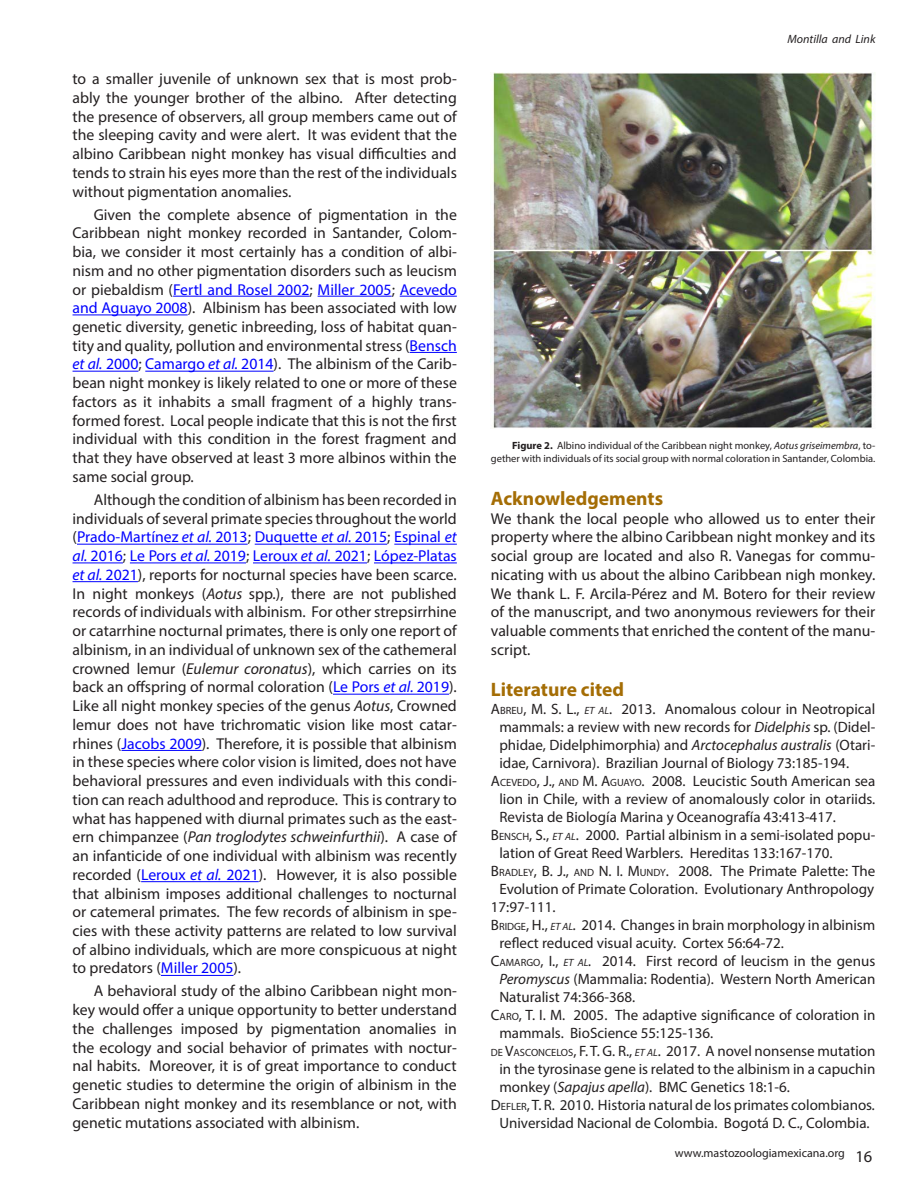
<style>
.page{position:relative;width:918px;height:1188px;background:#fff}
.page>*{position:absolute;margin:0;border:0;box-sizing:border-box;transform-origin:0 0}
.t1{font:700 19.5px "Myriad Pro";color:#a46d05}
.t2{font:15.75px/18.8px "Myriad Pro";color:#231f20;text-align:justify}
.t3{font:15px "Myriad Pro";color:#231f20}
.t4{font:15px "Myriad Pro";color:#222}
.t5{font:12px "Myriad Pro";color:#231f20}
.t6{font:italic 12px "Myriad Pro";color:#231f20}
.t7{font:10.5px/13.5px "Myriad Pro";color:#231f20;text-align:right}
.s1{color:#00f}
.s2{font-style:italic;color:#00f}
.s3{font-style:italic}
.s4{font-weight:700}
.s5{font-style:inherit}
.s6{font-size:10.5px}
.s7{font-style:italic;font-size:10.5px}
.s8{color:#231f20}
.s9{font-size:16.5px}
</style>
<div class="page">
<hr style="left:173px;top:296px;width:137px;height:1px;background:#00f">
<hr style="left:318px;top:296px;width:74px;height:1px;background:#00f">
<hr style="left:400px;top:296px;width:57px;height:1px;background:#00f">
<hr style="left:73px;top:315px;width:115px;height:1px;background:#00f">
<hr style="left:410px;top:352px;width:47px;height:1px;background:#00f">
<hr style="left:73px;top:371px;width:65px;height:1px;background:#00f">
<hr style="left:145px;top:371px;width:129px;height:1px;background:#00f">
<hr style="left:77px;top:544px;width:171px;height:1px;background:#00f">
<hr style="left:255px;top:544px;width:132px;height:1px;background:#00f">
<hr style="left:394px;top:544px;width:63px;height:1px;background:#00f">
<hr style="left:73px;top:563px;width:50px;height:1px;background:#00f">
<hr style="left:130px;top:563px;width:116px;height:1px;background:#00f">
<hr style="left:253px;top:563px;width:114px;height:1px;background:#00f">
<hr style="left:374px;top:563px;width:83px;height:1px;background:#00f">
<hr style="left:73px;top:581px;width:65px;height:1px;background:#00f">
<hr style="left:333px;top:694px;width:116px;height:1px;background:#00f">
<hr style="left:122px;top:750px;width:80px;height:1px;background:#00f">
<hr style="left:141px;top:881px;width:118px;height:1px;background:#00f">
<hr style="left:161px;top:975px;width:73px;height:1px;background:#00f">
<img style="left:492px;top:72px;width:383px;height:357px">
<p class="t2" style="left:73px;top:69px;width:386px">to a smaller juvenile of unknown sex that is most prob&shy;ably the younger brother of the albino. After detecting the presence of observers, all group members came out of the sleeping cavity and were alert. It was evident that the albino Caribbean night monkey has visual difficulties and tends to strain his eyes more than the rest of the individuals without pigmentation anomalies.</p>
<p class="t2" style="left:73px;top:205px;width:386px;text-indent:21px">Given the complete absence of pigmentation in the Caribbean night monkey recorded in Santander, Colom&shy;bia, we consider it most certainly has a condition of albi&shy;nism and no other pigmentation disorders such as leucism or piebaldism (<span class="s1">Fertl and Rosel 2002</span>; <span class="s1">Miller 2005</span>; <span class="s1">Acevedo and Aguayo 2008</span>). Albinism has been associated with low genetic diversity, genetic inbreeding, loss of habitat quan&shy;tity and quality, pollution and environmental stress (<span class="s1">Bensch </span><span class="s2">et al.</span> <span class="s1">2000</span>; <span class="s1">Camargo</span> <span class="s2">et al.</span> <span class="s1">2014</span>). The albinism of the Carib&shy;bean night monkey is likely related to one or more of these factors as it inhabits a small fragment of a highly trans&shy;formed forest. Local people indicate that this is not the first individual with this condition in the forest fragment and that they have observed at least 3 more albinos within the same social group.</p>
<p class="t2" style="left:73px;top:490px;width:386px;text-indent:21px">Although the condition of albinism has been recorded in individuals of several primate species throughout the world (<span class="s1">Prado-Martínez</span> <span class="s2">et al.</span> <span class="s1">2013</span>; <span class="s1">Duquette</span> <span class="s2">et al.</span> <span class="s1">2015</span>; <span class="s1">Espinal</span> <span class="s2">et al.</span> <span class="s1">2016</span>; <span class="s1">Le Pors</span> <span class="s2">et al.</span> <span class="s1">2019</span>; <span class="s1">Leroux</span> <span class="s2">et al.</span> <span class="s1">2021</span>; <span class="s1">López-Platas </span><span class="s2">et al.</span> <span class="s1">2021</span>), reports for nocturnal species have been scarce.<br>In night monkeys (<span class="s3">Aotus</span> spp.), there are not published records of individuals with albinism. For other strepsirrhine or catarrhine nocturnal primates, there is only one report of albinism, in an individual of unknown sex of the cathemeral crowned lemur (<span class="s3">Eulemur coronatus</span>), which carries on its back an offspring of normal coloration (<span class="s1">Le Pors</span> <span class="s2">et al.</span> <span class="s1">2019</span>).<br>Like all night monkey species of the genus <span class="s3">Aotus</span>, Crowned lemur does not have trichromatic vision like most catar&shy;rhines (<span class="s1">Jacobs 2009</span>). Therefore, it is possible that albinism in these species where color vision is limited, does not have behavioral pressures and even individuals with this condi&shy;tion can reach adulthood and reproduce. This is contrary to what has happened with diurnal primates such as the east&shy;ern chimpanzee (<span class="s3">Pan troglodytes schweinfurthii</span>). A case of an infanticide of one individual with albinism was recently recorded (<span class="s1">Leroux</span> <span class="s2">et al.</span> <span class="s1">2021</span>). However, it is also possible that albinism imposes additional challenges to nocturnal or catemeral primates. The few records of albinism in spe&shy;cies with these activity patterns are related to low survival of albino individuals, which are more conspicuous at night to predators (<span class="s1">Miller 2005</span>).</p>
<p class="t2" style="left:73px;top:982px;width:386px;text-indent:21px">A behavioral study of the albino Caribbean night mon&shy;key would offer a unique opportunity to better understand the challenges imposed by pigmentation anomalies in the ecology and social behavior of primates with noctur&shy;nal habits. Moreover, it is of great importance to conduct genetic studies to determine the origin of albinism in the Caribbean night monkey and its resemblance or not, with genetic mutations associated with albinism.</p>
<p class="t6" style="left:788px;top:32px;width:89px">Montilla and Link</p>
<p class="t7" style="left:491px;top:438px;width:386px"><span class="s4">Figure 2.</span> Albino individual of the Caribbean night monkey, <span class="s3">Aotus griseimembra</span>, to&shy;gether with individuals of its social group with normal coloration in Santander, Colombia.</p>
<p class="t1" style="left:491px;top:486px;width:174px">Acknowledgements</p>
<p class="t2" style="left:491px;top:509px;width:386px">We thank the local people who allowed us to enter their property where the albino Caribbean night monkey and its social group are located and also R. Vanegas for commu&shy;nicating with us about the albino Caribbean nigh monkey.<br>We thank L. F. Arcila-Pérez and M. Botero for their review of the manuscript, and two anonymous reviewers for their valuable comments that enriched the content of the manu&shy;script.</p>
<p class="t1" style="left:491px;top:677px;width:135px">Literature cited</p>
<p class="t3" style="left:491px;top:700px;width:386px"><span class="s5">A</span><span class="s6">BREU</span><span class="s5">, M. S. L.,</span> <span class="s7">ET AL</span><span class="s5">.</span> 2013. Anomalous colour in Neotropical</p>
<p class="t3" style="left:499px;top:718px;width:378px">mammals: a review with new records for <span class="s3">Didelphis</span> sp. (Didel-</p>
<p class="t3" style="left:499px;top:736px;width:378px">phidae, Didelphimorphia) and <span class="s3">Arctocephalus australis</span> (Otari-</p>
<p class="t3" style="left:499px;top:754px;width:351px">idae, Carnivora). Brazilian Journal of Biology 73:185-194.</p>
<p class="t3" style="left:491px;top:772px;width:386px"><span class="s5">A</span><span class="s6">CEVEDO</span><span class="s5">, J.,</span> <span class="s6">AND</span> <span class="s5">M. A</span><span class="s6">GUAYO</span><span class="s5">.</span> 2008. Leucistic South American sea</p>
<p class="t3" style="left:499px;top:790px;width:378px">lion in Chile, with a review of anomalously color in otariids.</p>
<p class="t3" style="left:499px;top:808px;width:338px">Revista de Biología Marina y Oceanografía 43:413-417.</p>
<p class="t3" style="left:491px;top:826px;width:386px"><span class="s5">B</span> <span class="s6">ENSCH</span><span class="s5">, S.,</span> <span class="s7">ET AL</span><span class="s5">.</span> 2000. Partial albinism in a semi‐isolated popu-</p>
<p class="t3" style="left:499px;top:844px;width:335px">lation of Great Reed Warblers. Hereditas 133:167-170.</p>
<p class="t3" style="left:491px;top:862px;width:386px"><span class="s5">B</span> <span class="s6">RADLEY</span><span class="s5">, B. J.,</span> <span class="s6">AND</span> <span class="s5">N. I. M</span><span class="s6">UNDY</span>. 2008. The Primate Palette: The</p>
<p class="t3" style="left:499px;top:880px;width:376px">Evolution of Primate Coloration. Evolutionary Anthropology</p>
<p class="t3" style="left:491px;top:898px;width:66px">17:97-111.</p>
<p class="t3" style="left:491px;top:916px;width:386px"><span class="s5">B</span><span class="s6">RIDGE</span><span class="s5">, H.,</span> <span class="s7">ET AL</span><span class="s3">.</span> 2014. Changes in brain morphology in albinism</p>
<p class="t3" style="left:499px;top:934px;width:286px">reflect reduced visual acuity. Cortex 56:64-72.</p>
<p class="t3" style="left:491px;top:952px;width:386px"><span class="s5">C</span><span class="s6">AMARGO</span><span class="s5">, I.,</span> <span class="s7">ET AL</span><span class="s3">.</span> 2014. First record of leucism in the genus</p>
<p class="t3" style="left:499px;top:970px;width:377px"><span class="s3">Peromyscus</span> (Mammalia: Rodentia). Western North American</p>
<p class="t3" style="left:499px;top:988px;width:137px">Naturalist 74:366-368.</p>
<p class="t3" style="left:491px;top:1006px;width:386px"><span class="s5">C</span><span class="s6">ARO</span><span class="s5">, T. I. M.</span> 2005. The adaptive significance of coloration in</p>
<p class="t3" style="left:499px;top:1024px;width:215px">mammals. BioScience 55:125-136.</p>
<p class="t3" style="left:491px;top:1042px;width:386px"><span class="s6">DE</span> <span class="s5">V</span><span class="s6">ASCONCELOS</span><span class="s5">, F. T. G. R.,</span> <span class="s7">ET AL</span><span class="s5">.</span> 2017. A novel nonsense mutation</p>
<p class="t3" style="left:499px;top:1060px;width:378px">in the tyrosinase gene is related to the albinism in a capuchin</p>
<p class="t3" style="left:499px;top:1078px;width:292px">monkey (<span class="s3">Sapajus apella</span>). BMC Genetics 18:1-6.</p>
<p class="t4" style="left:491px;top:1096px;width:386px"><span class="s5">D</span><span class="s6">EFLER</span><span class="s5">, T. R. 2010.</span> Historia natural de los primates colombianos<span class="s3">.</span></p>
<p class="t4" style="left:499px;top:1114px;width:372px">Universidad Nacional de Colombia. <span class="s8">Bogotá D. C., Colombia.</span></p>
<p class="t5" style="left:675px;top:1146px;width:199px">www.mastozoologiamexicana.org <span class="s9">16</span></p>
</div>
